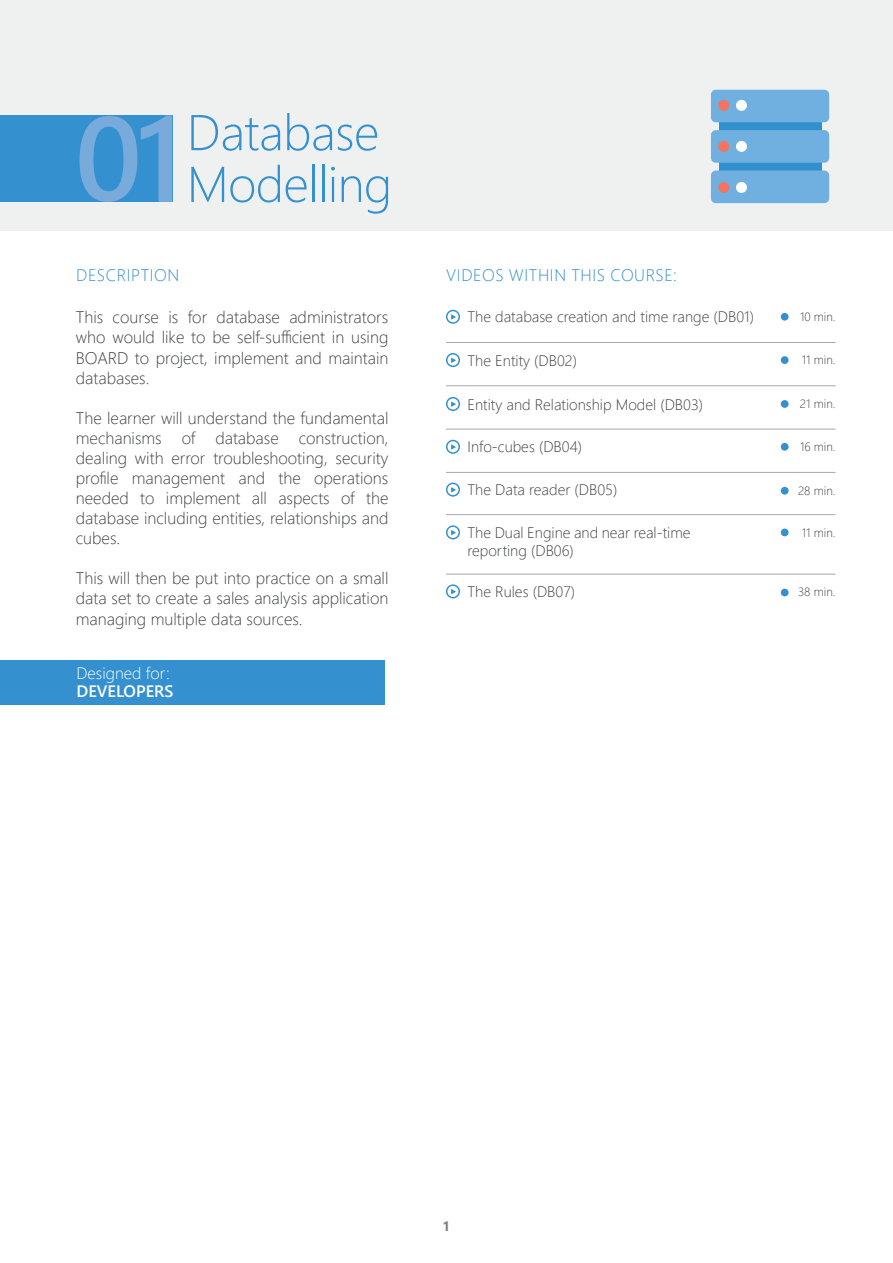
<style>
.page{position:relative;width:893px;height:1263px;background:#fff}
.page>*{position:absolute;margin:0;border:0;box-sizing:border-box;transform-origin:0 0}
.t1{font:300 50.25px/51.8px "Segoe UI";letter-spacing:-.01em;color:#3490ce}
.t2{font:300 16.8px/20.1px "Segoe UI";color:#3e4042;text-align:justify}
.t3{font:300 16.8px "Segoe UI";letter-spacing:.035em;color:#3490ce}
.t4{font:300 16.5px "Segoe UI";color:#fff}
.t5{font:600 16.5px "Segoe UI";color:#fff}
.t6{font:300 15.15px/18.3px "Segoe UI";color:#3e4042}
.t7{font:700 13.5px "Segoe UI";color:#808285}
.t8{font:300 12.15px "Segoe UI";color:#3e4042}
</style>
<div class="page">
<div style="left:0;top:0;width:893px;height:230px;background:#eff1f0"></div>
<div style="left:0;top:115px;width:172px;height:87px;background:#3490ce"></div>
<svg style="left:80px;top:115px;width:92px;height:87px"></svg>
<hr style="left:446px;top:342px;width:390px;height:1px;background:#a8a9ad">
<hr style="left:446px;top:429px;width:390px;height:1px;background:#a8a9ad">
<hr style="left:446px;top:472px;width:390px;height:1px;background:#a8a9ad">
<hr style="left:446px;top:514px;width:390px;height:1px;background:#a8a9ad">
<hr style="left:446px;top:574px;width:390px;height:1px;background:#a8a9ad">
<hr style="left:446px;top:385px;width:390px;height:1px;background:#a8a9ad">
<svg style="left:446px;top:310px;width:14px;height:14px"></svg>
<svg style="left:446px;top:353px;width:14px;height:14px"></svg>
<svg style="left:446px;top:397px;width:14px;height:14px"></svg>
<svg style="left:446px;top:440px;width:14px;height:14px"></svg>
<svg style="left:446px;top:483px;width:14px;height:14px"></svg>
<svg style="left:446px;top:525px;width:14px;height:14px"></svg>
<svg style="left:446px;top:584px;width:14px;height:14px"></svg>
<div style="left:781px;top:313px;width:8px;height:8px;background:#3490ce;border-radius:50%"></div>
<div style="left:781px;top:356px;width:8px;height:8px;background:#3490ce;border-radius:50%"></div>
<div style="left:781px;top:400px;width:8px;height:8px;background:#3490ce;border-radius:50%"></div>
<div style="left:781px;top:443px;width:8px;height:8px;background:#3490ce;border-radius:50%"></div>
<div style="left:781px;top:487px;width:8px;height:8px;background:#3490ce;border-radius:50%"></div>
<div style="left:781px;top:528px;width:8px;height:8px;background:#3490ce;border-radius:50%"></div>
<div style="left:781px;top:589px;width:8px;height:7px;background:#3490ce;border-radius:50%"></div>
<div style="left:719px;top:117px;width:103px;height:67px;background:#3190ce"></div>
<div style="left:711px;top:90px;width:118px;height:32px;background:#6fb0e0;border-radius:5px"></div>
<div style="left:711px;top:130px;width:118px;height:33px;background:#6fb0e0;border-radius:5px"></div>
<div style="left:711px;top:171px;width:118px;height:32px;background:#6fb0e0;border-radius:5px"></div>
<div style="left:718px;top:100px;width:11px;height:11px;background:#f37461;border-radius:50%"></div>
<div style="left:736px;top:100px;width:11px;height:11px;background:#fff;border-radius:50%"></div>
<div style="left:718px;top:141px;width:11px;height:11px;background:#f37461;border-radius:50%"></div>
<div style="left:736px;top:141px;width:11px;height:11px;background:#fff;border-radius:50%"></div>
<div style="left:718px;top:182px;width:11px;height:11px;background:#f37461;border-radius:50%"></div>
<div style="left:736px;top:182px;width:11px;height:11px;background:#fff;border-radius:50%"></div>
<div style="left:0;top:660px;width:385px;height:44px;background:#3490ce"></div>
<h1 class="t1" style="left:187px;top:102px;width:207px">Database<br>Modelling</h1>
<p class="t3" style="left:76px;top:259px;width:105px">DESCRIPTION</p>
<p class="t3" style="left:446px;top:259px;width:232px">VIDEOS WITHIN THIS COURSE:</p>
<p class="t2" style="left:76px;top:306px;width:314px">This course is for database administrators who would like to be self-sufficient in using BOARD to project, implement and maintain databases.</p>
<p class="t2" style="left:76px;top:406px;width:314px">The learner will understand the fundamental mechanisms of database construction, dealing with error troubleshooting, security profile management and the operations needed to implement all aspects of the database including entities, relationships and cubes.</p>
<p class="t2" style="left:76px;top:567px;width:314px">This will then be put into practice on a small data set to create a sales analysis application managing multiple data sources.</p>
<p class="t4" style="left:77px;top:658px;width:95px">Designed for:</p>
<p class="t5" style="left:77px;top:676px;width:98px">DEVELOPERS</p>
<p class="t6" style="left:467px;top:306px;width:288px">The database creation and time range (DB01)</p>
<p class="t8" style="left:800px;top:305px;width:37px">10 min.</p>
<p class="t8" style="left:802px;top:349px;width:35px">11 min.</p>
<p class="t8" style="left:800px;top:393px;width:37px">21 min.</p>
<p class="t8" style="left:800px;top:435px;width:37px">16 min.</p>
<p class="t8" style="left:798px;top:479px;width:39px">28 min.</p>
<p class="t8" style="left:802px;top:521px;width:35px">11 min.</p>
<p class="t6" style="left:467px;top:350px;width:111px">The Entity (DB02)</p>
<p class="t6" style="left:467px;top:393px;width:237px">Entity and Relationship Model (DB03)</p>
<p class="t6" style="left:467px;top:436px;width:116px">Info-cubes (DB04)</p>
<p class="t6" style="left:467px;top:479px;width:151px">The Data reader (DB05)</p>
<p class="t6" style="left:467px;top:522px;width:225px">The Dual Engine and near real-time reporting (DB06)</p>
<p class="t6" style="left:467px;top:581px;width:109px">The Rules (DB07)</p>
<p class="t8" style="left:798px;top:580px;width:39px">38 min.</p>
<p class="t7" style="left:443px;top:1213px;width:9px">1</p>
</div>
